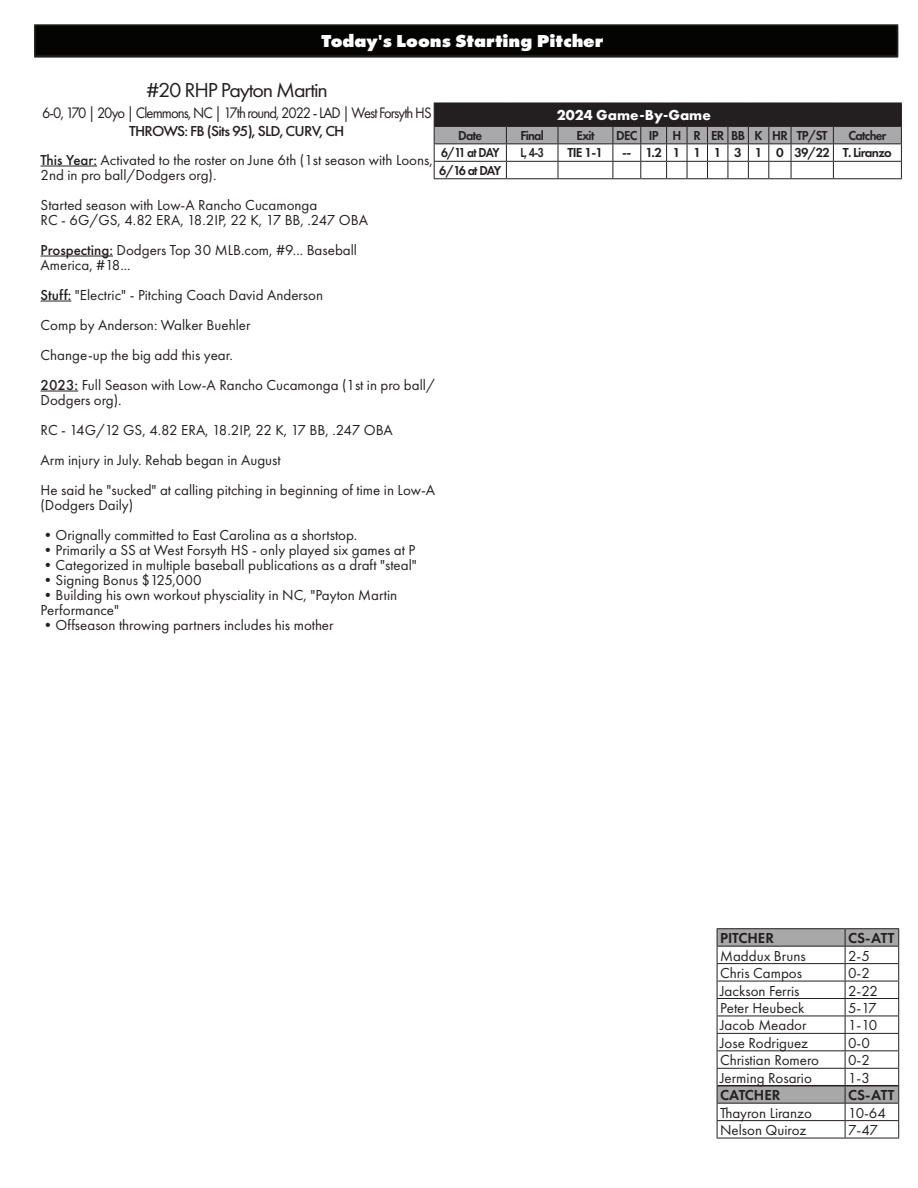
<style>
.page{position:relative;width:918px;height:1188px;background:#fff}
.page>*{position:absolute;margin:0;border:0;box-sizing:border-box;transform-origin:0 0}
.t1{font:21px "Futura PT";letter-spacing:-.05em;color:#231f20;scale:1.05 1}
.t2{font:800 18px "Futura PT";color:#fff;scale:1.05 1}
.t3{font:15.75px "Futura PT";letter-spacing:-.06em;color:#231f20;scale:.93 1}
.t4{font:15px/15px "Futura PT";color:#231f20}
.t5{font:500 15px "Futura PT";letter-spacing:-.05em;color:#231f20;scale:1.05 1}
.t6{font:600 15px "Futura PT";color:#231f20}
.t7{font:700 15px "Futura PT";color:#fff}
.t8{font:600 13.5px "Futura PT";letter-spacing:-.05em;color:#231f20;scale:.95 1}
.t9{font:600 13.5px "Futura PT";letter-spacing:-.05em;color:#231f20}
.t10{font:600 13.5px "Futura PT";letter-spacing:-.05em;color:#231f20;scale:.9 1}
.t11{font:600 13.5px "Futura PT";letter-spacing:-.05em;color:#231f20;scale:.94 1}
.t12{font:600 13.5px "Futura PT";letter-spacing:-.05em;color:#231f20;scale:.8 1}
.s1{font-weight:500}
</style>
<div class="page">
<hr style="left:717px;top:928px;width:128px;height:1px;background:#231f20">
<hr style="left:845px;top:928px;width:54px;height:1px;background:#231f20">
<svg style="left:717px;top:929px;width:182px;height:209px"></svg>
<hr style="left:717px;top:1138px;width:128px;height:1px;background:#231f20">
<hr style="left:845px;top:1138px;width:54px;height:1px;background:#231f20">
<hr style="left:717px;top:1085px;width:128px;height:1px;background:#231f20">
<hr style="left:845px;top:1085px;width:53px;height:1px;background:#231f20">
<div style="left:35px;top:25px;width:862px;height:31px;background:#040503"></div>
<div style="left:34px;top:24px;width:864px;height:33px;border:2px solid #231f20"></div>
<hr style="left:41px;top:166px;width:56px;height:1px;background:#231f20">
<hr style="left:41px;top:256px;width:72px;height:1px;background:#231f20">
<hr style="left:41px;top:301px;width:30px;height:1px;background:#231f20">
<hr style="left:41px;top:391px;width:37px;height:1px;background:#231f20">
<svg style="left:434px;top:103px;width:468px;height:76px"></svg>
<hr style="left:833px;top:161px;width:69px;height:1px;background:#231f20">
<p class="t2" style="left:321px;top:30px;width:270px">Today's Loons Starting Pitcher</p>
<p class="t1" style="left:146px;top:78px;width:175px">#20 RHP Payton Martin</p>
<p class="t3" style="left:42px;top:103px;width:420px">6-0, 170 | 20yo | Clemmons, NC | 17th round, 2022 - LAD | West Forsyth HS</p>
<p class="t5" style="left:129px;top:122px;width:207px">THROWS: FB (Sits 95), SLD, CURV, CH</p>
<p class="t4" style="left:41px;top:152px;width:394px"><span class="s1">This Year:</span> Activated to the roster on June 6th (1st season with Loons,<br>2nd in pro ball/Dodgers org).</p>
<p class="t4" style="left:41px;top:197px;width:278px">Started season with Low-A Rancho Cucamonga</p>
<p class="t4" style="left:41px;top:212px;width:329px">RC - 6G/GS, 4.82 ERA, 18.2IP, 22 K, 17 BB, .247 OBA</p>
<p class="t4" style="left:41px;top:242px;width:318px"><span class="s1">Prospecting:</span> Dodgers Top 30 MLB.com, #9... Baseball</p>
<p class="t4" style="left:41px;top:257px;width:92px">America, #18...</p>
<p class="t4" style="left:41px;top:287px;width:284px"><span class="s1">Stuff:</span> "Electric" - Pitching Coach David Anderson</p>
<p class="t4" style="left:41px;top:317px;width:211px">Comp by Anderson: Walker Buehler</p>
<p class="t4" style="left:41px;top:347px;width:194px">Change-up the big add this year.</p>
<p class="t4" style="left:41px;top:377px;width:396px"><span class="s1">2023:</span> Full Season with Low-A Rancho Cucamonga (1st in pro ball/<br>Dodgers org).</p>
<p class="t4" style="left:41px;top:422px;width:354px">RC - 14G/12 GS, 4.82 ERA, 18.2IP, 22 K, 17 BB, .247 OBA</p>
<p class="t4" style="left:41px;top:452px;width:242px">Arm injury in July. Rehab began in August</p>
<p class="t4" style="left:41px;top:482px;width:396px">He said he "sucked" at calling pitching in beginning of time in Low-A (Dodgers Daily)</p>
<p class="t4" style="left:41px;top:527px;width:318px"><span class="s1">•</span>Orignally committed to East Carolina as a shortstop.</p>
<p class="t4" style="left:41px;top:542px;width:376px"><span class="s1">•</span>Primarily a SS at West Forsyth HS - only played six games at P</p>
<p class="t4" style="left:41px;top:557px;width:378px"><span class="s1">•</span>Categorized in multiple baseball publications as a draft "steal"</p>
<p class="t4" style="left:41px;top:572px;width:162px"><span class="s1">•</span>Signing Bonus $125,000</p>
<p class="t4" style="left:41px;top:587px;width:358px"><span class="s1">•</span>Building his own workout physciality in NC, "Payton Martin</p>
<p class="t4" style="left:41px;top:602px;width:80px">Performance"</p>
<p class="t4" style="left:41px;top:617px;width:295px">•Offseason throwing partners includes his mother</p>
<p class="t2" style="left:271px;top:31px;width:366px">Tandem Starter / Expec ed First Reliever</p>
<p class="t7" style="left:557px;top:106px;width:156px">2024 Game-By-Game</p>
<p class="t8" style="left:458px;top:127px;width:27px">Date</p>
<p class="t8" style="left:520px;top:127px;width:26px">Final</p>
<p class="t8" style="left:576px;top:127px;width:21px">Exit</p>
<p class="t8" style="left:616px;top:127px;width:24px">DEC</p>
<p class="t8" style="left:649px;top:127px;width:12px">IP</p>
<p class="t8" style="left:672px;top:127px;width:11px">H</p>
<p class="t8" style="left:694px;top:127px;width:9px">R</p>
<p class="t8" style="left:711px;top:127px;width:15px">ER</p>
<p class="t8" style="left:731px;top:127px;width:16px">BB</p>
<p class="t8" style="left:755px;top:127px;width:10px">K</p>
<p class="t8" style="left:772px;top:127px;width:18px">HR</p>
<p class="t8" style="left:797px;top:127px;width:34px">TP/ST</p>
<p class="t8" style="left:848px;top:127px;width:42px">Catcher</p>
<p class="t10" style="left:441px;top:144px;width:67px">6/11 at DAY</p>
<p class="t12" style="left:521px;top:144px;width:31px">L, 4-3</p>
<p class="t9" style="left:568px;top:144px;width:37px">TIE 1-1</p>
<p class="t9" style="left:622px;top:144px;width:11px">--</p>
<p class="t9" style="left:645px;top:144px;width:18px">1.2</p>
<p class="t9" style="left:673px;top:144px;width:9px">1</p>
<p class="t9" style="left:693px;top:144px;width:9px">1</p>
<p class="t9" style="left:714px;top:144px;width:9px">1</p>
<p class="t9" style="left:734px;top:144px;width:9px">3</p>
<p class="t9" style="left:755px;top:144px;width:9px">1</p>
<p class="t9" style="left:776px;top:144px;width:9px">0</p>
<p class="t9" style="left:794px;top:144px;width:37px">39/22</p>
<p class="t9" style="left:843px;top:144px;width:50px">T. Liranzo</p>
<p class="t11" style="left:439px;top:162px;width:68px">6/16 at DAY</p>
<p class="t6" style="left:720px;top:929px;width:55px">PITCHER</p>
<p class="t6" style="left:848px;top:929px;width:48px">CS-ATT</p>
<p class="t4" style="left:720px;top:948px;width:87px">Maddux Bruns</p>
<p class="t4" style="left:848px;top:948px;width:23px">2-5</p>
<p class="t4" style="left:720px;top:965px;width:83px">Chris Campos</p>
<p class="t4" style="left:848px;top:965px;width:23px">0-2</p>
<p class="t4" style="left:720px;top:983px;width:81px">Jackson Ferris</p>
<p class="t4" style="left:848px;top:983px;width:31px">2-22</p>
<p class="t4" style="left:720px;top:1000px;width:86px">Peter Heubeck</p>
<p class="t4" style="left:848px;top:1000px;width:30px">5-17</p>
<p class="t4" style="left:720px;top:1018px;width:88px">Jacob Meador</p>
<p class="t4" style="left:848px;top:1018px;width:31px">1-10</p>
<p class="t4" style="left:720px;top:1035px;width:89px">Jose Rodriguez</p>
<p class="t4" style="left:848px;top:1035px;width:23px">0-0</p>
<p class="t4" style="left:720px;top:1053px;width:101px">Christian Romero</p>
<p class="t4" style="left:848px;top:1053px;width:23px">0-2</p>
<p class="t4" style="left:720px;top:1070px;width:93px">Jerming Rosario</p>
<p class="t4" style="left:848px;top:1070px;width:23px">1-3</p>
<p class="t6" style="left:720px;top:1086px;width:62px">CATCHER</p>
<p class="t6" style="left:848px;top:1086px;width:48px">CS-ATT</p>
<p class="t4" style="left:720px;top:1105px;width:93px">Thayron Liranzo</p>
<p class="t4" style="left:848px;top:1105px;width:39px">10-64</p>
<p class="t4" style="left:720px;top:1122px;width:88px">Nelson Quiroz</p>
<p class="t4" style="left:848px;top:1122px;width:31px">7-47</p>
</div>
